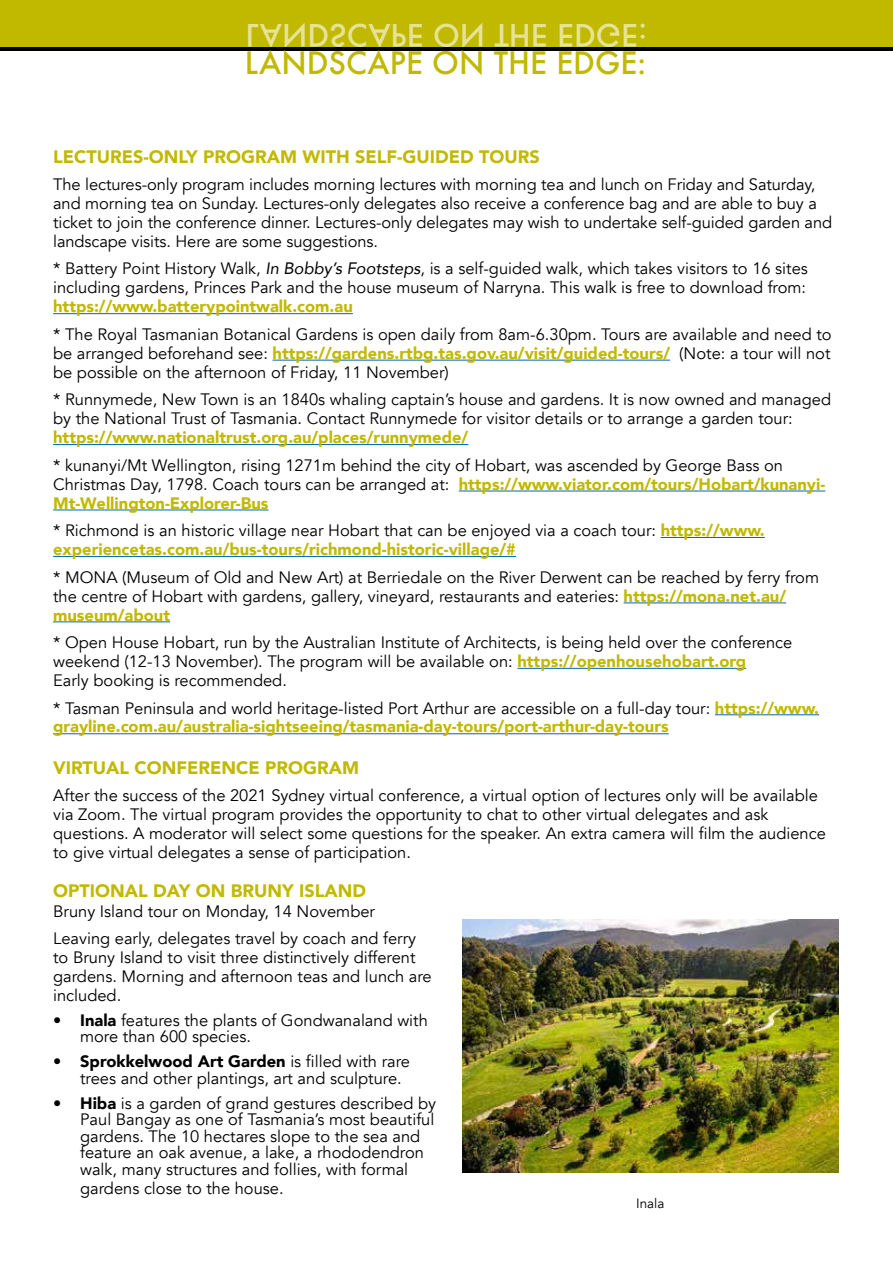
<style>
.page{position:relative;width:893px;height:1263px;background:#fff}
.page>*{position:absolute;margin:0;border:0;box-sizing:border-box;transform-origin:0 0}
.t1{font:500 30px "Futura";color:#c1b900}
.t2{font:900 18px "Avenir";color:#c1b900}
.t3{font:16.5px/19px "Avenir";color:#000}
.t4{font:900 16.5px/19px "Avenir";color:#c1b900}
.t5{font:13.5px "Avenir";color:#000}
.s1{font-style:italic}
.s2{font-weight:900;color:#c1b900}
.s3{font-weight:400;color:#000}
.s4{font-weight:900}
</style>
<div class="page">
<div style="left:0;top:0;width:893px;height:51px;background:#c1b900"></div>
<hr style="left:0;top:47px;width:893px;height:4px;background:#000">
<hr style="left:53px;top:313px;width:300px;height:1px;background:#0563c1">
<hr style="left:273px;top:360px;width:397px;height:1px;background:#0563c1">
<hr style="left:53px;top:444px;width:415px;height:1px;background:#0563c1">
<hr style="left:459px;top:491px;width:366px;height:1px;background:#0563c1">
<hr style="left:53px;top:510px;width:216px;height:1px;background:#0563c1">
<hr style="left:661px;top:537px;width:104px;height:1px;background:#0563c1">
<hr style="left:53px;top:556px;width:463px;height:1px;background:#0563c1">
<hr style="left:624px;top:602px;width:162px;height:1px;background:#0563c1">
<hr style="left:53px;top:621px;width:117px;height:1px;background:#0563c1">
<hr style="left:517px;top:668px;width:229px;height:1px;background:#0563c1">
<hr style="left:715px;top:714px;width:104px;height:1px;background:#0563c1">
<hr style="left:53px;top:733px;width:616px;height:1px;background:#0563c1">
<img style="left:463px;top:919px;width:375px;height:254px">
<h1 class="t1" style="left:245px;top:42px;width:403px">LANDSCAPE ON THE EDGE:</h1>
<p class="t2" style="left:53px;top:141px;width:488px">LECTURES-ONLY PROGRAM WITH SELF-GUIDED TOURS</p>
<p class="t3" style="left:53px;top:175px;width:781px">The lectures-only program includes morning lectures with morning tea and lunch on Friday and Saturday, and morning tea on Sunday. Lectures-only delegates also receive a conference bag and are able to buy a ticket to join the conference dinner. Lectures-only delegates may wish to undertake self-guided garden and landscape visits. Here are some suggestions.</p>
<p class="t3" style="left:53px;top:260px;width:756px">* Battery Point History Walk, <span class="s1">In Bobby’s Footsteps</span>, is a self-guided walk, which takes visitors to 16 sites including gardens, Princes Park and the house museum of Narryna. This walk is free to download from:</p>
<p class="t4" style="left:53px;top:297px;width:301px">https://www.batterypointwalk.com.au</p>
<p class="t3" style="left:53px;top:325px;width:780px;text-align:justify">* The Royal Tasmanian Botanical Gardens is open daily from 8am-6.30pm. Tours are available and need to be arranged beforehand see: <span class="s2">https://gardens.rtbg.tas.gov.au/visit/guided-tours/</span> (Note: a tour will not be possible on the afternoon of Friday, 11 November)</p>
<p class="t3" style="left:53px;top:390px;width:779px">* Runnymede, New Town is an 1840s whaling captain’s house and gardens. It is now owned and managed by the National Trust of Tasmania. Contact Runnymede for visitor details or to arrange a garden tour:</p>
<p class="t4" style="left:53px;top:428px;width:417px">https://www.nationaltrust.org.au/places/runnymede/</p>
<p class="t3" style="left:53px;top:456px;width:774px">* kunanyi/Mt Wellington, rising 1271m behind the city of Hobart, was ascended by George Bass on<br>Christmas Day, 1798. Coach tours can be arranged at: <span class="s2">https://www.viator.com/tours/Hobart/kunanyi-<br>Mt-Wellington-Explorer-Bus</span></p>
<p class="t4" style="left:53px;top:520px;width:713px"><span class="s3">* Richmond is an historic village near Hobart that can be enjoyed via a coach tour:</span> https://www. experiencetas.com.au/bus-tours/richmond-historic-village/#</p>
<p class="t3" style="left:53px;top:568px;width:767px">* MONA (Museum of Old and New Art) at Berriedale on the River Derwent can be reached by ferry from the centre of Hobart with gardens, gallery, vineyard, restaurants and eateries: <span class="s2">https://mona.net.au/ museum/about</span></p>
<p class="t3" style="left:53px;top:633px;width:741px">* Open House Hobart, run by the Australian Institute of Architects, is being held over the conference weekend (12-13 November). The program will be available on: <span class="s2">https://openhousehobart.org<br></span>Early booking is recommended.</p>
<p class="t4" style="left:53px;top:698px;width:767px"><span class="s3">* Tasman Peninsula and world heritage-listed Port Arthur are accessible on a full-day tour:</span> https://www. grayline.com.au/australia-sightseeing/tasmania-day-tours/port-arthur-day-tours</p>
<p class="t2" style="left:53px;top:752px;width:307px">VIRTUAL CONFERENCE PROGRAM</p>
<p class="t3" style="left:53px;top:786px;width:774px">After the success of the 2021 Sydney virtual conference, a virtual option of lectures only will be available via Zoom. The virtual program provides the opportunity to chat to other virtual delegates and ask questions. A moderator will select some questions for the speaker. An extra camera will film the audience to give virtual delegates a sense of participation.</p>
<p class="t2" style="left:53px;top:875px;width:314px">OPTIONAL DAY ON BRUNY ISLAND</p>
<p class="t3" style="left:53px;top:897px;width:365px;line-height:27.5px">Bruny Island tour on Monday, 14 November<br>Leaving early, delegates travel by coach and ferry</p>
<p class="t3" style="left:53px;top:948px;width:380px">to Bruny Island to visit three distinctively different gardens. Morning and afternoon teas and lunch are included.</p>
<p class="t3" style="left:80px;top:1012px;width:349px;line-height:16.5px;text-indent:-27px"><span class="s4">• Inala</span> features the plants of Gondwanaland with more than 600 species.</p>
<p class="t3" style="left:80px;top:1054px;width:331px;line-height:16.5px;text-indent:-27px"><span class="s4">• Sprokkelwood Art Garden</span> is filled with rare trees and other plantings, art and sculpture.</p>
<p class="t3" style="left:80px;top:1095px;width:357px;line-height:16.5px;text-indent:-27px"><span class="s4">• Hiba</span> is a garden of grand gestures described by Paul Bangay as one of Tasmania’s most beautiful gardens. The 10 hectares slope to the sea and feature an oak avenue, a lake, a rhododendron walk, many structures and follies, with formal</p>
<p class="t3" style="left:80px;top:1179px;width:205px">gardens close to the house.</p>
<p class="t5" style="left:636px;top:1195px;width:30px">Inala</p>
</div>
